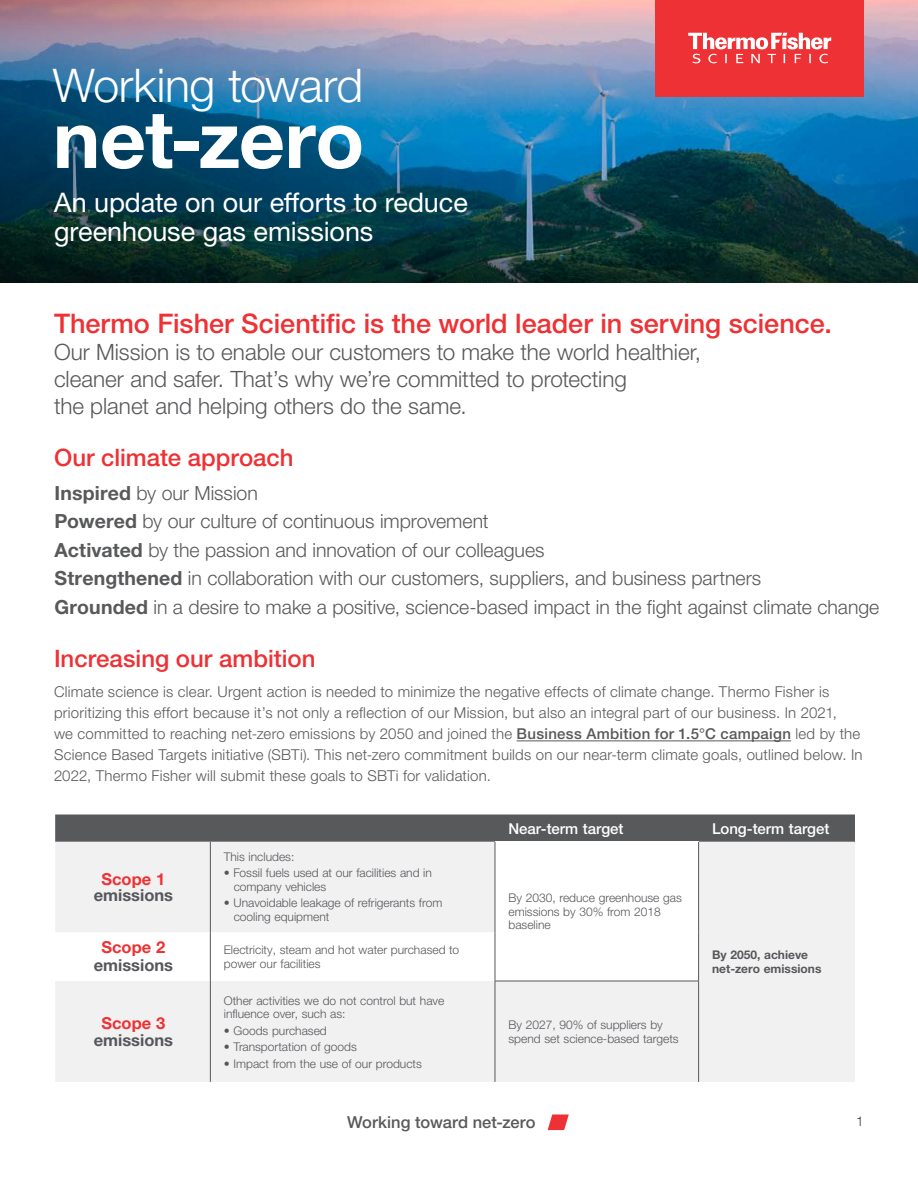
<style>
.page{position:relative;width:918px;height:1188px;background:#fff}
.page>*{position:absolute;margin:0;border:0;box-sizing:border-box;transform-origin:0 0}
.t1{font:700 80.1px "Helvetica Neue LTW1 G";letter-spacing:-.005em;color:#fff}
.t2{font:300 46.5px "Helvetica Neue LTW1 G";letter-spacing:-.01em;color:#fff}
.t3{font:500 27px "Helvetica Neue LTW1 G";color:#ee3134}
.t4{font:27px/28.5px "Helvetica Neue LTW1 G";letter-spacing:-.005em;color:#fff}
.t5{font:500 24px "Helvetica Neue LTW1 G";color:#ee3134}
.t6{font:300 22.5px/27px "Helvetica Neue LTW1 G";letter-spacing:-.005em;color:#58595b}
.t7{font:300 19.5px/28.5px "Helvetica Neue LTW1 G";color:#58595b}
.t8{font:700 16.5px "Helvetica Neue LTW1 G";color:#55575a}
.t9{font:500 16.5px "Helvetica Neue LTW1 G";letter-spacing:.005em;color:#58595b}
.t10{font:700 16.5px "Helvetica Neue LTW1 G";color:#ee3134}
.t11{font:300 15px/21px "Helvetica Neue LTW1 G";letter-spacing:.015em;color:#58595b}
.t12{font:500 15px "Helvetica Neue LTW1 G";color:#fff}
.t13{font:300 13.5px "Helvetica Neue LTW1 G";color:#414042}
.t14{font:300 12px/13.5px "Helvetica Neue LTW1 G";color:#55575a}
.t15{font:700 12px/13.5px "Helvetica Neue LTW1 G";color:#55575a}
.s1{font-weight:700}
.s2{font-weight:500}
</style>
<div class="page">
<svg style="left:548px;top:1114px;width:21px;height:16px"></svg>
<hr style="left:517px;top:741px;width:274px;height:1px;background:#58595b">
<svg style="left:55px;top:814px;width:800px;height:28px;background:#5d5e60"></svg>
<svg style="left:55px;top:842px;width:800px;height:240px;fill:#f1f1f2"></svg>
<div style="left:495px;top:842px;width:204px;height:139px;background:#fff"></div>
<div style="left:495px;top:981px;width:204px;height:101px;background:#f1f1f2"></div>
<hr style="left:210px;top:842px;width:1px;height:90px;background:#55575a">
<hr style="left:210px;top:932px;width:1px;height:49px;background:#55575a">
<hr style="left:210px;top:981px;width:1px;height:101px;background:#55575a">
<hr style="left:495px;top:981px;width:1px;height:101px;background:#55575a">
<hr style="left:698px;top:981px;width:1px;height:101px;background:#55575a">
<hr style="left:495px;top:842px;width:1px;height:90px;background:#55575a">
<hr style="left:698px;top:842px;width:1px;height:90px;background:#55575a">
<hr style="left:495px;top:932px;width:1px;height:49px;background:#55575a">
<hr style="left:698px;top:932px;width:1px;height:49px;background:#55575a">
<hr style="left:495px;top:981px;width:204px;height:1px;background:#55575a">
<img style="left:0;top:0;width:918px;height:283px">
<img style="left:0;top:0;width:470px;height:282px">
<div style="left:656px;top:0;width:208px;height:96px;background:#ee3134"></div>
<svg style="left:688px;top:33px;width:143px;height:30px"></svg>
<h2 class="t2" style="left:53px;top:57px;width:312px">Working toward</h2>
<h1 class="t1" style="left:53px;top:90px;width:313px">net-zero</h1>
<h3 class="t4" style="left:54px;top:188px;width:415px">An update on our efforts to reduce greenhouse gas emissions</h3>
<h3 class="t3" style="left:54px;top:307px;width:780px">Thermo Fisher Scientific is the world leader in serving science.</h3>
<h3 class="t6" style="left:54px;top:338px;width:649px">Our Mission is to enable our customers to make the world healthier, cleaner and safer. That’s why we’re committed to protecting<br>the planet and helping others do the same.</h3>
<h3 class="t5" style="left:54px;top:443px;width:241px">Our climate approach</h3>
<p class="t7" style="left:55px;top:478px;width:826px"><span class="s1">Inspired</span> by our Mission<br><span class="s1">Powered</span> by our culture of continuous improvement<br><span class="s1">Activated</span> by the passion and innovation of our colleagues<br><span class="s1">Strengthened</span> in collaboration with our customers, suppliers, and business partners<br><span class="s1">Grounded</span> in a desire to make a positive, science-based impact in the fight against climate change</p>
<h3 class="t5" style="left:54px;top:644px;width:263px">Increasing our ambition</h3>
<p class="t11" style="left:54px;top:681px;width:810px">Climate science is clear. Urgent action is needed to minimize the negative effects of climate change. Thermo Fisher is prioritizing this effort because it’s not only a reflection of our Mission, but also an integral part of our business. In 2021,<br>we committed to reaching net-zero emissions by 2050 and joined the <span class="s2">Business Ambition for 1.5°C campaign</span> led by the Science Based Targets initiative (SBTi). This net-zero commitment builds on our near-term climate goals, outlined below. In 2022, Thermo Fisher will submit these goals to SBTi for validation.</p>
<p class="t12" style="left:508px;top:819px;width:117px">Near-term target</p>
<p class="t12" style="left:712px;top:819px;width:119px">Long-term target</p>
<p class="t10" style="left:101px;top:869px;width:66px">Scope 1</p>
<p class="t8" style="left:94px;top:885px;width:81px">emissions</p>
<p class="t14" style="left:224px;top:849px;width:72px">This includes:</p>
<p class="t14" style="left:234px;top:866px;width:200px;text-indent:-10px">• Fossil fuels used at our facilities and in company vehicles</p>
<p class="t14" style="left:234px;top:896px;width:210px;text-indent:-10px">• Unavoidable leakage of refrigerants from cooling equipment</p>
<p class="t14" style="left:508px;top:891px;width:175px">By 2030, reduce greenhouse gas emissions by 30% from 2018 baseline</p>
<p class="t10" style="left:101px;top:937px;width:66px">Scope 2</p>
<p class="t8" style="left:94px;top:955px;width:81px">emissions</p>
<p class="t10" style="left:101px;top:1013px;width:66px">Scope 3</p>
<p class="t8" style="left:94px;top:1030px;width:81px">emissions</p>
<p class="t14" style="left:224px;top:943px;width:237px">Electricity, steam and hot water purchased to power our facilities</p>
<p class="t14" style="left:224px;top:994px;width:222px">Other activities we do not control but have influence over, such as:</p>
<p class="t14" style="left:224px;top:1024px;width:104px">• Goods purchased</p>
<p class="t14" style="left:224px;top:1040px;width:134px">• Transportation of goods</p>
<p class="t14" style="left:224px;top:1057px;width:200px">• Impact from the use of our products</p>
<p class="t14" style="left:508px;top:1018px;width:172px">By 2027, 90% of suppliers by spend set science-based targets</p>
<p class="t15" style="left:712px;top:948px;width:111px">By 2050, achieve net-zero emissions</p>
<p class="t9" style="left:347px;top:1112px;width:190px">Working toward net-zero</p>
<p class="t13" style="left:856px;top:1113px;width:9px">1</p>
</div>
